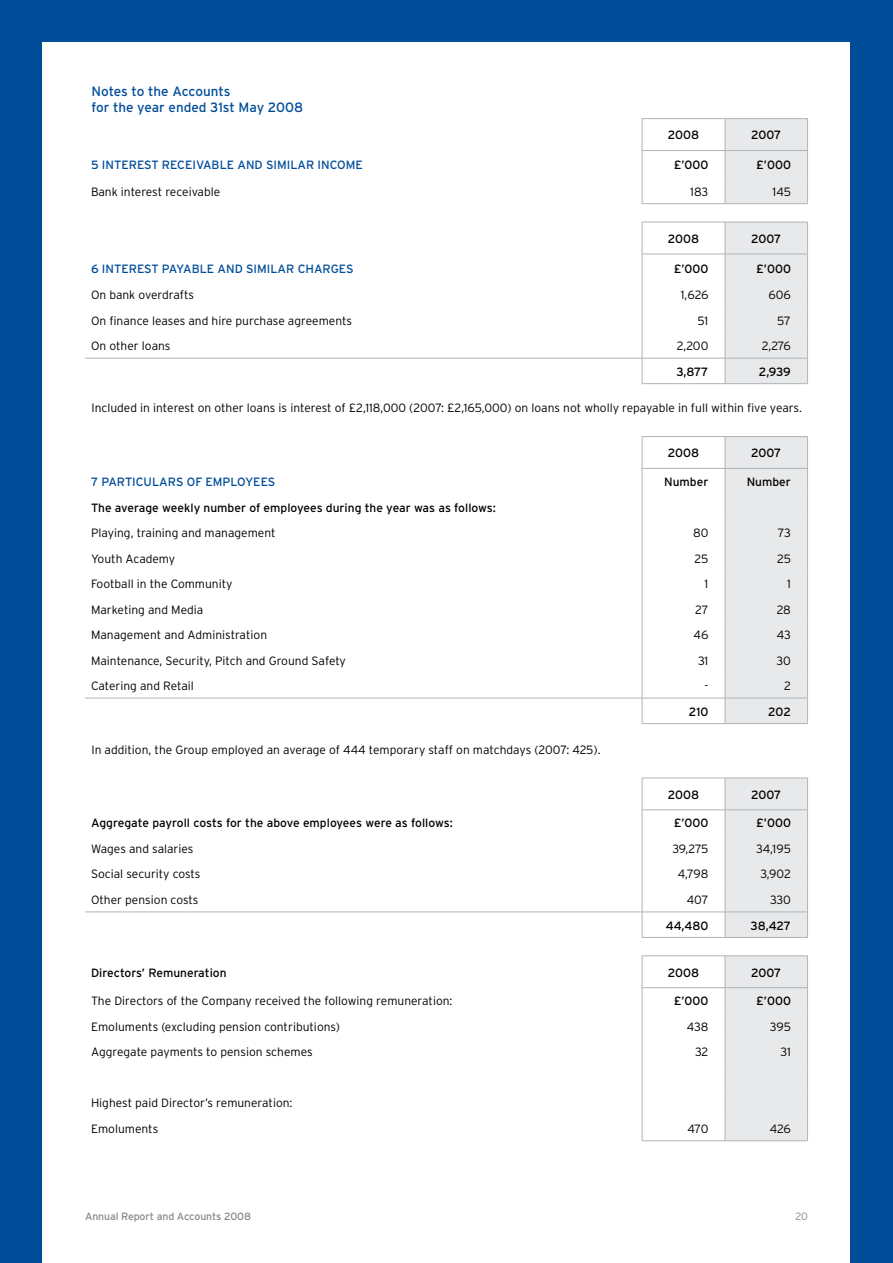
<style>
.page{position:relative;width:893px;height:1263px;background:#004c99}
.page>*{position:absolute;margin:0;border:0;box-sizing:border-box;transform-origin:0 0}
.t1{font:13.5px/16.5px "Interstate";color:#004c99}
.t2{font:300 12px/25.5px "Interstate";color:#000}
.t3{font:12px "Interstate";color:#000}
.t4{font:12px "Interstate";color:#004c99}
.t5{font:10.5px "Interstate";letter-spacing:-.01em;color:#87888a}
.t6{font:300 10.5px "Interstate";color:#87888a}
</style>
<div class="page">
<div style="left:43px;top:43px;width:807px;height:1220px;background:#fff"></div>
<hr style="left:642px;top:118px;width:83px;height:1px;background:#b1b3b4">
<hr style="left:642px;top:119px;width:1px;height:31px;background:#b1b3b4">
<hr style="left:725px;top:118px;width:83px;height:1px;background:#b1b3b4">
<hr style="left:642px;top:150px;width:83px;height:1px;background:#b1b3b4">
<svg style="left:642px;top:151px;width:1px;height:52px"></svg>
<div style="left:725px;top:119px;width:83px;height:84px;background:#e8e9ea"></div>
<hr style="left:642px;top:203px;width:83px;height:1px;background:#b1b3b4">
<hr style="left:725px;top:203px;width:83px;height:1px;background:#b1b3b4">
<hr style="left:642px;top:222px;width:83px;height:1px;background:#b1b3b4">
<hr style="left:642px;top:222px;width:1px;height:32px;background:#b1b3b4">
<hr style="left:642px;top:254px;width:83px;height:1px;background:#b1b3b4">
<hr style="left:642px;top:358px;width:83px;height:1px;background:#b1b3b4">
<svg style="left:642px;top:254px;width:1px;height:129px"></svg>
<div style="left:725px;top:222px;width:83px;height:161px;background:#e8e9ea"></div>
<hr style="left:642px;top:383px;width:83px;height:1px;background:#b1b3b4">
<hr style="left:725px;top:383px;width:83px;height:1px;background:#b1b3b4">
<hr style="left:85px;top:358px;width:557px;height:1px;background:#b1b3b4">
<hr style="left:642px;top:436px;width:83px;height:1px;background:#b1b3b4">
<hr style="left:642px;top:437px;width:1px;height:31px;background:#b1b3b4">
<hr style="left:642px;top:468px;width:83px;height:1px;background:#b1b3b4">
<hr style="left:85px;top:698px;width:557px;height:1px;background:#b1b3b4">
<hr style="left:642px;top:698px;width:83px;height:1px;background:#b1b3b4">
<svg style="left:642px;top:469px;width:1px;height:254px"></svg>
<div style="left:725px;top:436px;width:83px;height:287px;background:#e8e9ea"></div>
<hr style="left:642px;top:723px;width:83px;height:1px;background:#b1b3b4">
<hr style="left:725px;top:723px;width:83px;height:1px;background:#b1b3b4">
<hr style="left:642px;top:778px;width:83px;height:1px;background:#b1b3b4">
<hr style="left:642px;top:778px;width:1px;height:32px;background:#b1b3b4">
<hr style="left:642px;top:810px;width:83px;height:1px;background:#b1b3b4">
<hr style="left:642px;top:912px;width:83px;height:1px;background:#b1b3b4">
<svg style="left:642px;top:810px;width:1px;height:127px"></svg>
<div style="left:725px;top:778px;width:83px;height:159px;background:#e8e9ea"></div>
<hr style="left:642px;top:937px;width:83px;height:1px;background:#b1b3b4">
<hr style="left:725px;top:937px;width:83px;height:1px;background:#b1b3b4">
<hr style="left:85px;top:912px;width:557px;height:1px;background:#b1b3b4">
<hr style="left:642px;top:955px;width:83px;height:1px;background:#b1b3b4">
<hr style="left:642px;top:956px;width:1px;height:31px;background:#b1b3b4">
<hr style="left:725px;top:955px;width:83px;height:1px;background:#b1b3b4">
<hr style="left:642px;top:987px;width:83px;height:1px;background:#b1b3b4">
<svg style="left:642px;top:988px;width:1px;height:152px"></svg>
<div style="left:725px;top:956px;width:83px;height:184px;background:#e8e9ea"></div>
<hr style="left:642px;top:1140px;width:83px;height:1px;background:#b1b3b4">
<hr style="left:725px;top:1140px;width:83px;height:1px;background:#b1b3b4">
<p class="t1" style="left:91px;top:83px;width:213px">Notes to the Accounts<br>for the year ended 31st May 2008</p>
<p class="t3" style="left:668px;top:128px;width:33px">2008</p>
<p class="t3" style="left:751px;top:128px;width:32px">2007</p>
<p class="t4" style="left:91px;top:158px;width:273px">5 INTEREST RECEIVABLE AND SIMILAR INCOME</p>
<p class="t3" style="left:674px;top:158px;width:36px">£’000</p>
<p class="t3" style="left:756px;top:158px;width:36px">£’000</p>
<p class="t2" style="left:91px;top:179px;width:131px">Bank interest receivable</p>
<p class="t2" style="left:690px;top:179px;width:20px">183</p>
<p class="t2" style="left:773px;top:179px;width:20px">145</p>
<p class="t3" style="left:668px;top:232px;width:33px">2008</p>
<p class="t3" style="left:751px;top:232px;width:32px">2007</p>
<p class="t4" style="left:91px;top:262px;width:264px">6 INTEREST PAYABLE AND SIMILAR CHARGES</p>
<p class="t3" style="left:674px;top:262px;width:36px">£’000</p>
<p class="t3" style="left:756px;top:262px;width:36px">£’000</p>
<p class="t2" style="left:91px;top:282px;width:104px">On bank overdrafts</p>
<p class="t2" style="left:681px;top:282px;width:29px">1,626</p>
<p class="t2" style="left:768px;top:282px;width:24px">606</p>
<p class="t2" style="left:91px;top:308px;width:263px">On finance leases and hire purchase agreements</p>
<p class="t2" style="left:697px;top:308px;width:12px">51</p>
<p class="t2" style="left:777px;top:308px;width:15px">57</p>
<p class="t2" style="left:91px;top:333px;width:81px">On other loans</p>
<p class="t2" style="left:677px;top:333px;width:33px">2,200</p>
<p class="t2" style="left:762px;top:333px;width:31px">2,276</p>
<p class="t3" style="left:676px;top:365px;width:33px">3,877</p>
<p class="t3" style="left:759px;top:365px;width:34px">2,939</p>
<p class="t2" style="left:91px;top:395px;width:712px">Included in interest on other loans is interest of £2,118,000 (2007: £2,165,000) on loans not wholly repayable in full within five years.</p>
<p class="t3" style="left:668px;top:446px;width:33px">2008</p>
<p class="t3" style="left:751px;top:446px;width:32px">2007</p>
<p class="t4" style="left:91px;top:475px;width:186px">7 PARTICULARS OF EMPLOYEES</p>
<p class="t3" style="left:664px;top:475px;width:46px">Number</p>
<p class="t3" style="left:747px;top:475px;width:46px">Number</p>
<p class="t3" style="left:91px;top:501px;width:406px">The average weekly number of employees during the year was as follows:</p>
<p class="t2" style="left:91px;top:520px;width:186px">Playing, training and management</p>
<p class="t2" style="left:693px;top:520px;width:17px">80</p>
<p class="t2" style="left:778px;top:520px;width:15px">73</p>
<p class="t2" style="left:91px;top:545px;width:86px">Youth Academy</p>
<p class="t2" style="left:695px;top:545px;width:15px">25</p>
<p class="t2" style="left:777px;top:545px;width:15px">25</p>
<p class="t2" style="left:91px;top:571px;width:143px">Football in the Community</p>
<p class="t2" style="left:705px;top:571px;width:5px">1</p>
<p class="t2" style="left:787px;top:571px;width:5px">1</p>
<p class="t2" style="left:91px;top:596px;width:114px">Marketing and Media</p>
<p class="t2" style="left:695px;top:596px;width:15px">27</p>
<p class="t2" style="left:777px;top:596px;width:15px">28</p>
<p class="t2" style="left:91px;top:622px;width:178px">Management and Administration</p>
<p class="t2" style="left:693px;top:622px;width:16px">46</p>
<p class="t2" style="left:777px;top:622px;width:16px">43</p>
<p class="t2" style="left:91px;top:647px;width:256px">Maintenance, Security, Pitch and Ground Safety</p>
<p class="t2" style="left:698px;top:647px;width:12px">31</p>
<p class="t2" style="left:777px;top:647px;width:16px">30</p>
<p class="t2" style="left:91px;top:673px;width:104px">Catering and Retail</p>
<p class="t2" style="left:704px;top:673px;width:5px">-</p>
<p class="t2" style="left:784px;top:673px;width:8px">2</p>
<p class="t3" style="left:689px;top:705px;width:21px">210</p>
<p class="t3" style="left:768px;top:705px;width:24px">202</p>
<p class="t2" style="left:91px;top:737px;width:511px">In addition, the Group employed an average of 444 temporary staff on matchdays (2007: 425).</p>
<p class="t3" style="left:668px;top:788px;width:33px">2008</p>
<p class="t3" style="left:751px;top:788px;width:32px">2007</p>
<p class="t3" style="left:91px;top:816px;width:363px">Aggregate payroll costs for the above employees were as follows:</p>
<p class="t3" style="left:674px;top:816px;width:36px">£’000</p>
<p class="t3" style="left:756px;top:816px;width:36px">£’000</p>
<p class="t2" style="left:91px;top:836px;width:104px">Wages and salaries</p>
<p class="t2" style="left:672px;top:836px;width:37px">39,275</p>
<p class="t2" style="left:756px;top:836px;width:36px">34,195</p>
<p class="t2" style="left:91px;top:861px;width:111px">Social security costs</p>
<p class="t2" style="left:678px;top:861px;width:32px">4,798</p>
<p class="t2" style="left:760px;top:861px;width:32px">3,902</p>
<p class="t2" style="left:91px;top:887px;width:109px">Other pension costs</p>
<p class="t2" style="left:687px;top:887px;width:23px">407</p>
<p class="t2" style="left:770px;top:887px;width:22px">330</p>
<p class="t3" style="left:666px;top:918px;width:44px">44,480</p>
<p class="t3" style="left:750px;top:918px;width:42px">38,427</p>
<p class="t3" style="left:91px;top:966px;width:137px">Directors’ Remuneration</p>
<p class="t3" style="left:668px;top:966px;width:33px">2008</p>
<p class="t3" style="left:751px;top:966px;width:32px">2007</p>
<p class="t2" style="left:91px;top:988px;width:363px">The Directors of the Company received the following remuneration:</p>
<p class="t3" style="left:674px;top:994px;width:36px">£’000</p>
<p class="t3" style="left:756px;top:994px;width:36px">£’000</p>
<p class="t2" style="left:91px;top:1014px;width:250px">Emoluments (excluding pension contributions)</p>
<p class="t2" style="left:687px;top:1014px;width:23px">438</p>
<p class="t2" style="left:770px;top:1014px;width:23px">395</p>
<p class="t2" style="left:91px;top:1039px;width:223px">Aggregate payments to pension schemes</p>
<p class="t2" style="left:695px;top:1039px;width:15px">32</p>
<p class="t2" style="left:780px;top:1039px;width:12px">31</p>
<p class="t2" style="left:91px;top:1090px;width:203px">Highest paid Director’s remuneration:<br>Emoluments</p>
<p class="t2" style="left:687px;top:1116px;width:22px">470</p>
<p class="t2" style="left:770px;top:1116px;width:23px">426</p>
<p class="t5" style="left:85px;top:1211px;width:168px">Annual Report and Accounts 2008</p>
<p class="t6" style="left:795px;top:1211px;width:14px">20</p>
</div>
